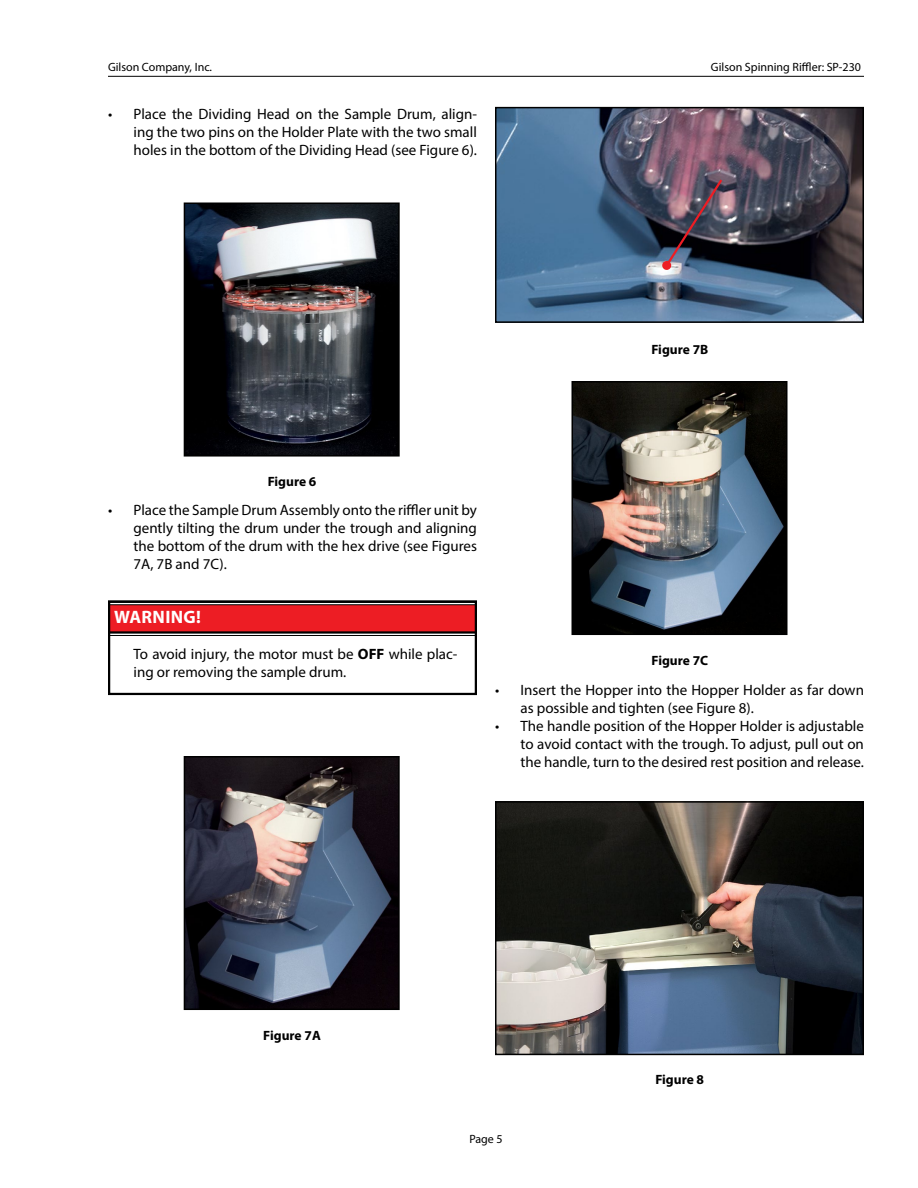
<style>
.page{position:relative;width:918px;height:1188px;background:#fff}
.page>*{position:absolute;margin:0;border:0;box-sizing:border-box;transform-origin:0 0}
.t1{font:700 18px "Myriad Pro";letter-spacing:.02em;color:#fff}
.t2{font:15px/18px "Myriad Pro";color:#000;text-align:justify}
.t3{font:700 13.5px "Myriad Pro";color:#000}
.t4{font:12px "Myriad Pro";color:#000}
.s1{font-weight:700}
</style>
<div class="page">
<hr style="left:108px;top:76px;width:756px;height:1px;background:#000">
<div style="left:108px;top:605px;width:369px;height:27px;background:#ed1d24"></div>
<hr style="left:108px;top:631px;width:369px;height:3px;background:#000">
<hr style="left:108px;top:635px;width:369px;height:1px;background:#000">
<hr style="left:108px;top:604px;width:369px;height:1px;background:#000">
<div style="left:108px;top:601px;width:369px;height:94px;border:2px solid #000"></div>
<img style="left:187px;top:205px;width:210px;height:249px">
<div style="left:184px;top:202px;width:216px;height:255px;border:2px solid #000"></div>
<img style="left:187px;top:759px;width:210px;height:248px">
<div style="left:184px;top:756px;width:216px;height:254px;border:2px solid #000"></div>
<img style="left:575px;top:384px;width:210px;height:248px">
<div style="left:572px;top:381px;width:216px;height:254px;border:2px solid #000"></div>
<img style="left:498px;top:110px;width:363px;height:210px">
<div style="left:495px;top:107px;width:369px;height:216px;border:2px solid #000"></div>
<img style="left:498px;top:804px;width:363px;height:248px">
<div style="left:495px;top:801px;width:369px;height:254px;border:2px solid #000"></div>
<img style="left:664px;top:177px;width:60px;height:92px">
<div style="left:662px;top:261px;width:9px;height:9px;background:#ed1d24;border-radius:50%"></div>
<p class="t4" style="left:108px;top:59px;width:106px">Gilson Company, Inc.</p>
<p class="t4" style="left:711px;top:59px;width:152px">Gilson Spinning Riffler: SP-230</p>
<p class="t2" style="left:134px;top:105px;width:345px;text-indent:-26px">• Place the Dividing Head on the Sample Drum, align&shy;ing the two pins on the Holder Plate with the two small holes in the bottom of the Dividing Head (see Figure 6).</p>
<p class="t3" style="left:651px;top:341px;width:58px">Figure 7B</p>
<p class="t3" style="left:268px;top:473px;width:50px">Figure 6</p>
<p class="t2" style="left:134px;top:501px;width:345px;text-indent:-26px">• Place the Sample Drum Assembly onto the riffler unit by gently tilting the drum under the trough and aligning the bottom of the drum with the hex drive (see Figures 7A, 7B and 7C).</p>
<p class="t1" style="left:114px;top:605px;width:88px">WARNING!</p>
<p class="t2" style="left:134px;top:645px;width:325px">To avoid injury, the motor must be <span class="s1">OFF</span> while plac&shy;ing or removing the sample drum.</p>
<p class="t3" style="left:652px;top:651px;width:58px">Figure 7C</p>
<p class="t2" style="left:521px;top:681px;width:345px;text-indent:-26px">• Insert the Hopper into the Hopper Holder as far down as possible and tighten (see Figure 8).</p>
<p class="t2" style="left:521px;top:717px;width:345px;text-indent:-26px">• The handle position of the Hopper Holder is adjustable to avoid contact with the trough. To adjust, pull out on the handle, turn to the desired rest position and release.</p>
<p class="t3" style="left:263px;top:1026px;width:59px">Figure 7A</p>
<p class="t3" style="left:655px;top:1071px;width:50px">Figure 8</p>
<p class="t4" style="left:469px;top:1132px;width:35px">Page 5</p>
</div>
